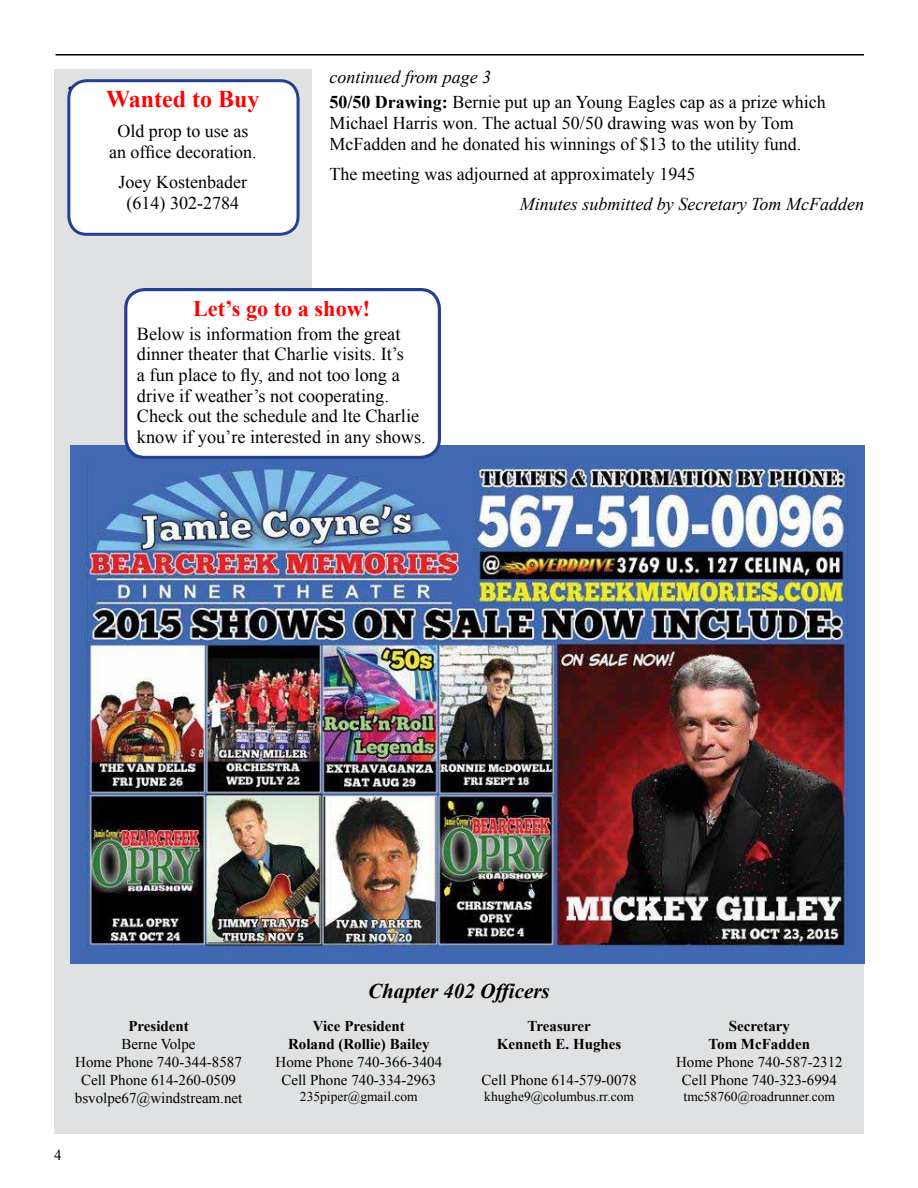
<style>
.page{position:relative;width:918px;height:1188px;background:#fff}
.page>*{position:absolute;margin:0;border:0;box-sizing:border-box;transform-origin:0 0}
.t1{font:700 24px "Times New Roman";color:#f00}
.t2{font:700 22.2px "Times New Roman";color:#f00}
.t3{font:italic 700 21px "Times New Roman";color:#000}
.t4{font:18.3px/20.7px "Times New Roman";color:#000}
.t5{font:18px/21px "Times New Roman";color:#000;text-align:center}
.t6{font:italic 18px "Times New Roman";color:#000}
.t7{font:16.5px "Times New Roman";color:#000}
.t8{font:15px/18px "Times New Roman";color:#000;text-align:center}
.t9{font:700 15px/18px "Times New Roman";color:#000;text-align:center}
.t10{font:13.5px "Times New Roman";color:#000}
.s1{font-weight:700}
</style>
<div class="page">
<div style="left:54px;top:69px;width:258px;height:1050px;background:#e0e1e2"></div>
<hr style="left:56px;top:54px;width:808px;height:2px;background:#000">
<div style="left:54px;top:965px;width:810px;height:169px;background:#e0e1e2"></div>
<img style="left:71px;top:446px;width:793px;height:517px">
<div style="left:126px;top:290px;width:313px;height:167px;background:#fff;border-radius:19px"></div>
<div style="left:124px;top:288px;width:317px;height:171px;border:3px solid #25408f;border-radius:19px"></div>
<div style="left:69px;top:81px;width:229px;height:153px;background:#fff;border-radius:18px"></div>
<div style="left:67px;top:79px;width:233px;height:157px;border:3px solid #25408f;border-radius:18px"></div>
<p class="t7" style="left:68px;top:77px;width:7px">•</p>
<h1 class="t1" style="left:106px;top:83px;width:155px">Wanted to Buy</h1>
<p class="t5" style="left:109px;top:121px;width:149px">Old prop to use as an office decoration.</p>
<p class="t5" style="left:119px;top:172px;width:130px">Joey Kostenbader (614) 302-2784</p>
<p class="t6" style="left:329px;top:64px;width:163px">continued from page 3</p>
<p class="t5" style="left:329px;top:91px;width:498px;text-align:left"><span class="s1">50/50 Drawing:</span> Bernie put up an Young Eagles cap as a prize which<br>Michael Harris won. The actual 50/50 drawing was won by Tom<br>McFadden and he donated his winnings of $13 to the utility fund.</p>
<p class="t5" style="left:329px;top:163px;width:367px">The meeting was adjourned at approximately 1945</p>
<p class="t6" style="left:520px;top:192px;width:346px">Minutes submitted by Secretary Tom McFadden</p>
<p class="t2" style="left:193px;top:293px;width:179px">Let’s go to a show!</p>
<p class="t4" style="left:137px;top:323px;width:290px">Below is information from the great dinner theater that Charlie visits. It’s<br>a fun place to fly, and not too long a drive if weather’s not cooperating.<br>Check out the schedule and lte Charlie know if you’re interested in any shows.</p>
<p class="t3" style="left:368px;top:977px;width:183px">Chapter 402 Officers</p>
<p class="t9" style="left:128px;top:1016px;width:62px">President</p>
<p class="t8" style="left:75px;top:1035px;width:169px">Berne Volpe<br>Home Phone 740-344-8587<br>Cell Phone 614-260-0509 bsvolpe67@windstream.net</p>
<p class="t8" style="left:54px;top:1145px;width:9px">4</p>
<p class="t9" style="left:288px;top:1016px;width:143px">Vice President<br>Roland (Rollie) Bailey</p>
<p class="t8" style="left:276px;top:1053px;width:168px">Home Phone 740-366-3404<br>Cell Phone 740-334-2963</p>
<p class="t10" style="left:300px;top:1087px;width:119px">235piper@gmail.com</p>
<p class="t9" style="left:497px;top:1016px;width:126px">Treasurer<br>Kenneth E. Hughes</p>
<p class="t8" style="left:482px;top:1071px;width:156px">Cell Phone 614-579-0078</p>
<p class="t10" style="left:484px;top:1087px;width:151px">khughe9@columbus.rr.com</p>
<p class="t9" style="left:709px;top:1016px;width:103px">Secretary<br>Tom McFadden</p>
<p class="t8" style="left:676px;top:1053px;width:168px">Home Phone 740-587-2312<br>Cell Phone 740-323-6994</p>
<p class="t10" style="left:684px;top:1087px;width:153px">tmc58760@roadrunner.com</p>
</div>
